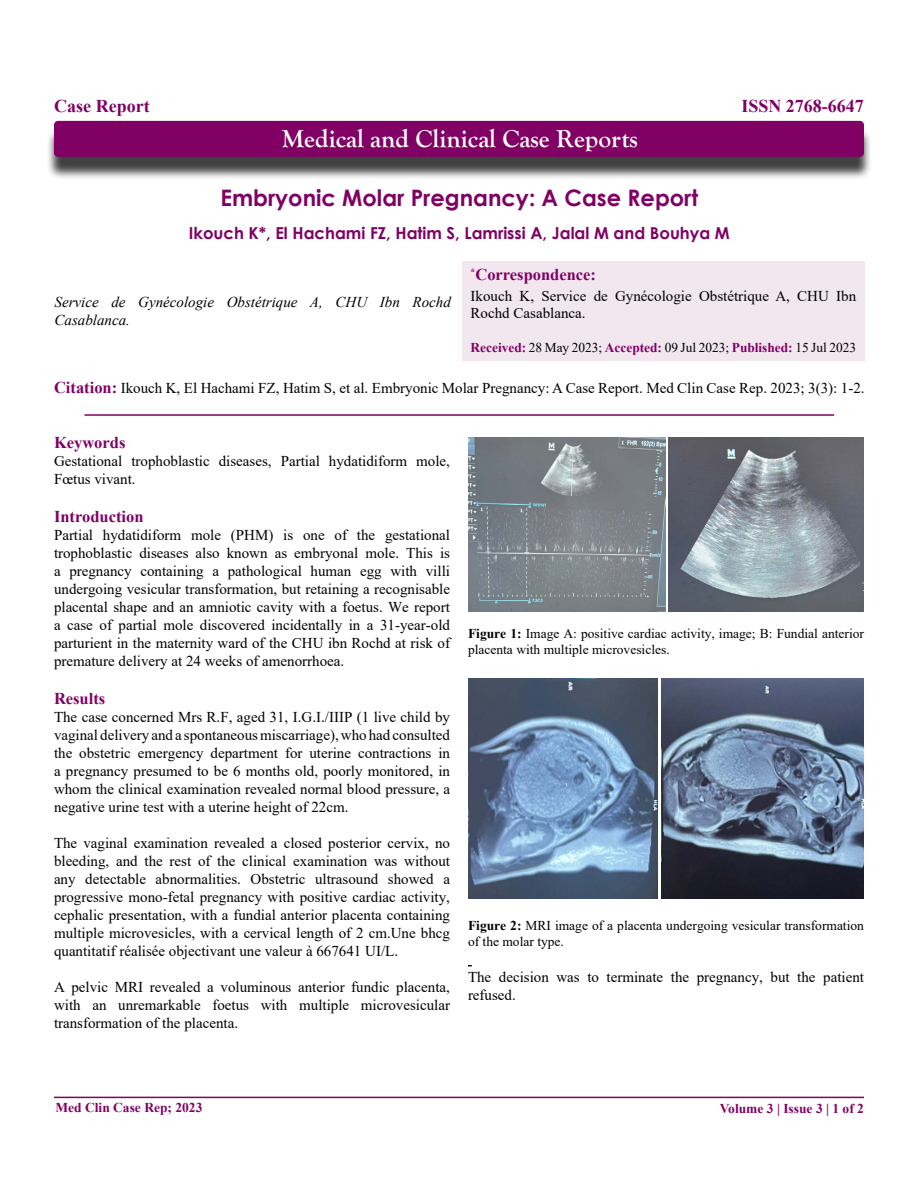
<style>
.page{position:relative;width:918px;height:1188px;background:#fff}
.page>*{position:absolute;margin:0;border:0;box-sizing:border-box;transform-origin:0 0}
.t1{font:700 25.5px "Goudy Old Style T";color:#fff}
.t2{font:700 22.65px "Century Gothic";color:#800064}
.t3{font:700 18px "Times New Roman";color:#800064}
.t4{font:700 16.5px "Century Gothic";color:#800064}
.t5{font:700 16.5px "Times New Roman";color:#800064}
.t6{font:15px/18px "Times New Roman";color:#000;text-align:justify}
.t7{font:italic 15px/18px "Times New Roman";color:#000}
.t8{font:13.5px/16.2px "Times New Roman";color:#000}
.t9{font:700 13.5px "Times New Roman";color:#800064}
.s1{font-weight:700;color:#800064}
.s2{font-weight:700;font-size:16.5px;color:#800064}
.s3{font-weight:700}
</style>
<div class="page">
<div style="left:46px;top:128px;width:826px;height:52px;background:#000;opacity:.75"></div>
<div style="left:54px;top:121px;width:810px;height:36px;background:#800064;border-radius:4px"></div>
<hr style="left:54px;top:1097px;width:810px;height:1px;background:#800064">
<hr style="left:85px;top:414px;width:749px;height:2px;background:#800064">
<div style="left:462px;top:261px;width:403px;height:100px;background:#f2e6ef"></div>
<img style="left:661px;top:678px;width:203px;height:221px">
<img style="left:468px;top:678px;width:189px;height:221px">
<img style="left:668px;top:437px;width:196px;height:175px">
<img style="left:468px;top:437px;width:197px;height:174px">
<p class="t3" style="left:54px;top:93px;width:97px">Case Report</p>
<h1 class="t1" style="left:282px;top:124px;width:358px">Medical and Clinical Case Reports</h1>
<p class="t3" style="left:741px;top:93px;width:124px">ISSN 2768-6647</p>
<h2 class="t2" style="left:220px;top:180px;width:479px">Embryonic Molar Pregnancy: A Case Report</h2>
<p class="t4" style="left:189px;top:221px;width:542px">Ikouch K*, El Hachami FZ, Hatim S, Lamrissi A, Jalal M and Bouhya M</p>
<p class="t7" style="left:55px;top:292px;width:398px">Service de Gynécologie Obstétrique A, CHU Ibn Rochd<br>Casablanca.</p>
<p class="t5" style="left:471px;top:263px;width:127px"><sup>*</sup>Correspondence:</p>
<p class="t6" style="left:471px;top:287px;width:387px;line-height:16.5px">Ikouch K, Service de Gynécologie Obstétrique A, CHU Ibn<br>Rochd Casablanca.</p>
<p class="t8" style="left:471px;top:339px;width:387px"><span class="s1">Received:</span> 28 May 2023; <span class="s1">Accepted:</span> 09 Jul 2023; <span class="s1">Published:</span> 15 Jul 2023</p>
<p class="t6" style="left:54px;top:379px;width:812px"><span class="s2">Citation:</span> Ikouch K, El Hachami FZ, Hatim S, et al. Embryonic Molar Pregnancy: A Case Report. Med Clin Case Rep. 2023; 3(3): 1-2.</p>
<p class="t5" style="left:54px;top:431px;width:73px">Keywords</p>
<p class="t6" style="left:54px;top:452px;width:398px">Gestational trophoblastic diseases, Partial hydatidiform mole,<br>Fœtus vivant.</p>
<p class="t5" style="left:54px;top:505px;width:91px">Introduction</p>
<p class="t6" style="left:54px;top:526px;width:398px">Partial hydatidiform mole (PHM) is one of the gestational trophoblastic diseases also known as embryonal mole. This is a pregnancy containing a pathological human egg with villi undergoing vesicular transformation, but retaining a recognisable placental shape and an amniotic cavity with a foetus. We report a case of partial mole discovered incidentally in a 31-year-old parturient in the maternity ward of the CHU ibn Rochd at risk of premature delivery at 24 weeks of amenorrhoea.</p>
<p class="t5" style="left:54px;top:686px;width:53px">Results</p>
<p class="t6" style="left:54px;top:707px;width:398px">The case concerned Mrs R.F, aged 31, I.G.I./IIIP (1 live child by vaginal delivery and a spontaneous miscarriage), who had consulted the obstetric emergency department for uterine contractions in a pregnancy presumed to be 6 months old, poorly monitored, in whom the clinical examination revealed normal blood pressure, a negative urine test with a uterine height of 22cm.</p>
<p class="t6" style="left:54px;top:833px;width:398px">The vaginal examination revealed a closed posterior cervix, no bleeding, and the rest of the clinical examination was without any detectable abnormalities. Obstetric ultrasound showed a progressive mono-fetal pregnancy with positive cardiac activity, cephalic presentation, with a fundial anterior placenta containing multiple microvesicles, with a cervical length of 2 cm.Une bhcg quantitatif réalisée objectivant une valeur à 667641 UI/L.</p>
<p class="t6" style="left:54px;top:977px;width:398px">A pelvic MRI revealed a voluminous anterior fundic placenta, with an unremarkable foetus with multiple microvesicular transformation of the placenta.</p>
<p class="t8" style="left:468px;top:625px;width:398px"><span class="s3">Figure 1:</span> Image A: positive cardiac activity, image; B: Fundial anterior placenta with multiple microvesicles.</p>
<p class="t8" style="left:468px;top:917px;width:398px"><span class="s3">Figure 2:</span> MRI image of a placenta undergoing vesicular transformation of the molar type.</p>
<p class="t6" style="left:468px;top:968px;width:398px">The decision was to terminate the pregnancy, but the patient refused.</p>
<p class="t9" style="left:55px;top:1098px;width:148px">Med Clin Case Rep; 2023</p>
<p class="t9" style="left:720px;top:1099px;width:146px">Volume 3 | Issue 3 | 1 of 2</p>
</div>
